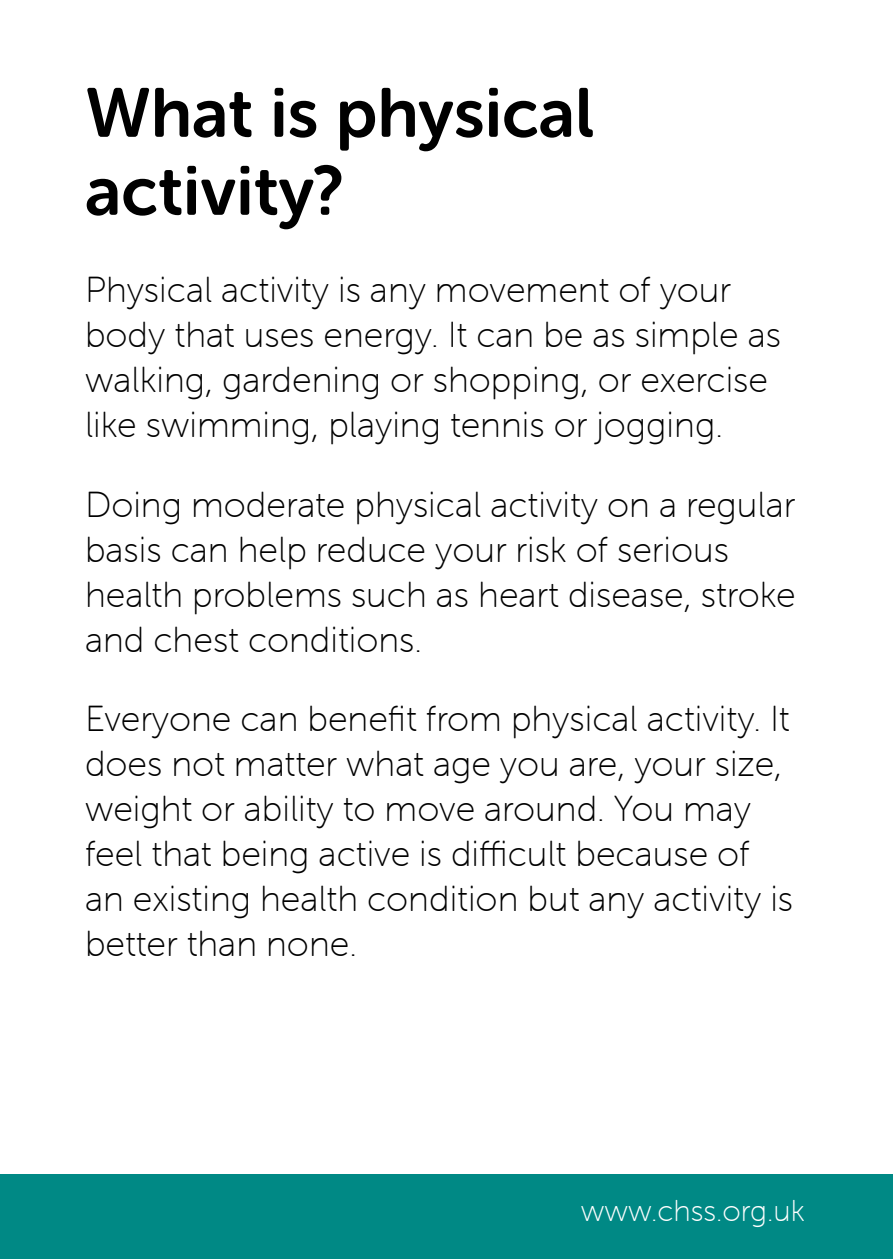
<style>
.page{position:relative;width:893px;height:1259px;background:#fff}
.page>*{position:absolute;margin:0;border:0;box-sizing:border-box;transform-origin:0 0}
.t1{font:69px/78px "Museo Sans Rounded 700";color:#000}
.t2{font:36px/45px "Museo Sans Rounded 100";color:#000}
.t3{font:30px "Museo Sans Rounded 100";color:#fff}
</style>
<div class="page">
<div style="left:0;top:1174px;width:893px;height:85px;background:#008985"></div>
<h1 class="t1" style="left:85px;top:74px;width:511px">What is physical activity?</h1>
<p class="t2" style="left:85px;top:268px;width:697px">Physical activity is any movement of your body that uses energy. It can be as simple as walking, gardening or shopping, or exercise like swimming, playing tennis or jogging.</p>
<p class="t2" style="left:85px;top:482px;width:712px">Doing moderate physical activity on a regular basis can help reduce your risk of serious health problems such as heart disease, stroke and chest conditions.</p>
<p class="t2" style="left:85px;top:696px;width:710px">Everyone can benefit from physical activity. It does not matter what age you are, your size, weight or ability to move around. You may feel that being active is difficult because of an existing health condition but any activity is better than none.</p>
<p class="t3" style="left:581px;top:1195px;width:225px">www.chss.org.uk</p>
</div>
